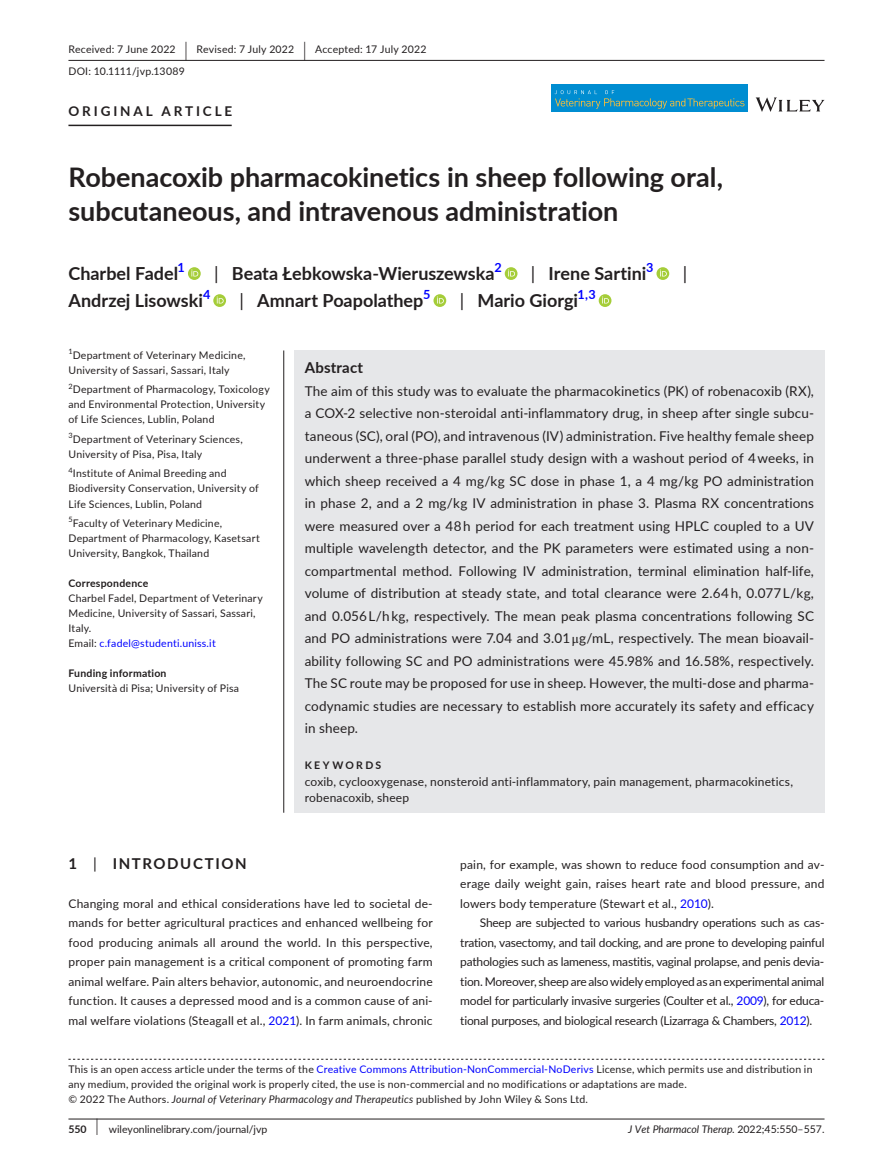
<style>
.page{position:relative;width:893px;height:1174px;background:#fff}
.page>*{position:absolute;margin:0;border:0;box-sizing:border-box;transform-origin:0 0}
.t1{font:700 27px/34.5px "Lato";color:#231f20}
.t2{font:700 18px "Lato";color:#231f20}
.t3{font:18px "Lato";color:#231f20}
.t4{font:700 15px "Lato";letter-spacing:.1em;color:#231f20}
.t5{font:700 15px "Lato";letter-spacing:.015em;color:#231f20}
.t6{font:13.5px/22.5px "Lato";letter-spacing:.01em;color:#231f20;text-align:justify}
.t7{font:700 13.5px "Lato";letter-spacing:.215em;color:#231f20}
.t8{font:700 12.6px "Lato";color:#00f}
.t9{font:12px/19.5px "Lato";letter-spacing:.01em;color:#231f20;text-align:justify}
.t10{font:10.5px/15px "Lato";letter-spacing:.02em;color:#231f20}
.t11{font:10.5px "Lato";color:#231f20}
.t12{font:italic 10.5px "Lato";color:#231f20}
.t13{font:700 10.5px "Lato";letter-spacing:.02em;color:#231f20}
.t14{font:700 10.5px "Lato";letter-spacing:.22em;color:#231f20}
.t15{font:7.35px "Lato";color:#231f20}
.s1{font-size:19.65px}
.s2{font-weight:400}
.s3{color:#00f}
.s4{font-family:"STIX"}
.s5{font-style:italic}
.s6{font-weight:700}
.s7{font-size:17.4px}
.s8{font-style:normal}
</style>
<div class="page">
<hr style="left:68px;top:1118px;width:756px;height:1px;background:#231f20">
<svg style="left:756px;top:97px;width:68px;height:15px"></svg>
<div style="left:552px;top:84px;width:196px;height:28px;background:#008dd1"></div>
<svg style="left:555px;top:90px;width:189px;height:19px"></svg>
<hr style="left:68px;top:60px;width:756px;height:1px;background:#231f20">
<hr style="left:68px;top:125px;width:164px;height:1px;background:#231f20">
<svg style="left:188px;top:267px;width:13px;height:13px"></svg>
<svg style="left:191px;top:269px;width:7px;height:7px"></svg>
<svg style="left:505px;top:267px;width:12px;height:13px"></svg>
<svg style="left:508px;top:269px;width:7px;height:7px"></svg>
<svg style="left:656px;top:267px;width:13px;height:13px"></svg>
<svg style="left:660px;top:269px;width:7px;height:7px"></svg>
<svg style="left:213px;top:294px;width:13px;height:13px"></svg>
<svg style="left:217px;top:296px;width:7px;height:7px"></svg>
<svg style="left:433px;top:294px;width:13px;height:13px"></svg>
<svg style="left:437px;top:296px;width:7px;height:7px"></svg>
<svg style="left:599px;top:294px;width:12px;height:13px"></svg>
<svg style="left:602px;top:296px;width:7px;height:7px"></svg>
<svg style="left:68px;top:1058px;width:756px;height:1px"></svg>
<div style="left:294px;top:350px;width:530px;height:462px;background:#e6e7e9"></div>
<hr style="left:283px;top:350px;width:1px;height:462px;background:#231f20">
<p class="t10" style="left:68px;top:38px;width:360px;line-height:21.8px">Received: 7 June 2022 <span class="s1">|</span> Revised: 7 July 2022 <span class="s1">|</span> Accepted: 17 July 2022<br>DOI: 10.1111/jvp.13089</p>
<p class="t7" style="left:68px;top:101px;width:165px">ORIGINAL ARTICLE</p>
<h1 class="t1" style="left:68px;top:159px;width:656px">Robenacoxib pharmacokinetics in sheep following oral, subcutaneous, and intravenous administration</h1>
<h2 class="t2" style="left:68px;top:260px;width:111px">Charbel Fadel</h2>
<p class="t8" style="left:178px;top:258px;width:9px">1</p>
<h2 class="t2" style="left:214px;top:260px;width:282px"><span class="s2">|</span> Beata Łebkowska-Wieruszewska</h2>
<p class="t8" style="left:494px;top:258px;width:9px">2</p>
<h2 class="t2" style="left:531px;top:260px;width:117px"><span class="s2">|</span> Irene Sartini</h2>
<p class="t8" style="left:646px;top:258px;width:9px">3</p>
<h2 class="t3" style="left:683px;top:260px;width:6px">|</h2>
<h2 class="t2" style="left:68px;top:287px;width:136px">Andrzej Lisowski</h2>
<p class="t8" style="left:203px;top:285px;width:9px">4</p>
<h2 class="t2" style="left:240px;top:287px;width:185px"><span class="s2">|</span> Amnart Poapolathep</h2>
<p class="t8" style="left:423px;top:285px;width:9px">5</p>
<h2 class="t2" style="left:460px;top:287px;width:120px"><span class="s2">|</span> Mario Giorgi</h2>
<p class="t8" style="left:578px;top:285px;width:20px">1,3</p>
<p class="t15" style="left:68px;top:346px;width:6px">1</p>
<p class="t10" style="left:68px;top:347px;width:179px;text-indent:4px">Department of Veterinary Medicine,<br>University of Sassari, Sassari, Italy</p>
<p class="t15" style="left:68px;top:381px;width:6px">2</p>
<p class="t10" style="left:68px;top:382px;width:203px;text-indent:4px">Department of Pharmacology, Toxicology and Environmental Protection, University of Life Sciences, Lublin, Poland</p>
<p class="t10" style="left:68px;top:431px;width:176px"><sup>3</sup>Department of Veterinary Sciences,<br>University of Pisa, Pisa, Italy</p>
<p class="t10" style="left:68px;top:466px;width:192px"><sup>4</sup>Institute of Animal Breeding and<br>Biodiversity Conservation, University of<br>Life Sciences, Lublin, Poland</p>
<p class="t10" style="left:68px;top:515px;width:193px"><sup>5</sup>Faculty of Veterinary Medicine,<br>Department of Pharmacology, Kasetsart<br>University, Bangkok, Thailand</p>
<p class="t13" style="left:68px;top:575px;width:81px">Correspondence</p>
<p class="t10" style="left:68px;top:590px;width:196px">Charbel Fadel, Department of Veterinary<br>Medicine, University of Sassari, Sassari,<br>Italy.<br>Email: <span class="s3">c.fadel@studenti.uniss.it</span></p>
<p class="t13" style="left:68px;top:665px;width:100px">Funding information</p>
<p class="t10" style="left:68px;top:680px;width:172px">Università di Pisa; University of Pisa</p>
<p class="t5" style="left:305px;top:356px;width:60px">Abstract</p>
<p class="t6" style="left:305px;top:379px;width:511px">The aim of this study was to evaluate the pharmacokinetics (PK) of robenacoxib (RX), a COX-2 selective non-steroidal anti-inflammatory drug, in sheep after single subcu&shy;taneous (SC), oral (PO), and intravenous (IV) administration. Five healthy female sheep underwent a three-phase parallel study design with a washout period of 4 weeks, in which sheep received a 4 mg/kg SC dose in phase 1, a 4 mg/kg PO administration in phase 2, and a 2 mg/kg IV administration in phase 3. Plasma RX concentrations were measured over a 48 h period for each treatment using HPLC coupled to a UV multiple wavelength detector, and the PK parameters were estimated using a non&shy;compartmental method. Following IV administration, terminal elimination half-life, volume of distribution at steady state, and total clearance were 2.64 h, 0.077 L/kg, and 0.056 L/h kg, respectively. The mean peak plasma concentrations following SC and PO administrations were 7.04 and 3.01 <span class="s4">μ</span>g/mL, respectively. The mean bioavail&shy;ability following SC and PO administrations were 45.98% and 16.58%, respectively.<br>The SC route may be proposed for use in sheep. However, the multi-dose and pharma&shy;codynamic studies are necessary to establish more accurately its safety and efficacy in sheep.</p>
<p class="t14" style="left:305px;top:757px;width:78px">KEYWORDS</p>
<p class="t9" style="left:305px;top:772px;width:490px;line-height:16.5px">coxib, cyclooxygenase, nonsteroid anti-inflammatory, pain management, pharmacokinetics, robenacoxib, sheep</p>
<p class="t4" style="left:68px;top:852px;width:180px">1 <span class="s2">|</span> INTRODUCTION</p>
<p class="t9" style="left:68px;top:893px;width:366px">Changing moral and ethical considerations have led to societal de&shy;mands for better agricultural practices and enhanced wellbeing for food producing animals all around the world. In this perspective, proper pain management is a critical component of promoting farm animal welfare. Pain alters behavior, autonomic, and neuroendocrine function. It causes a depressed mood and is a common cause of ani&shy;mal welfare violations (Steagall et al., <span class="s3">2021</span>). In farm animals, chronic</p>
<p class="t9" style="left:460px;top:854px;width:366px">pain, for example, was shown to reduce food consumption and av&shy;erage daily weight gain, raises heart rate and blood pressure, and lowers body temperature (Stewart et al., <span class="s3">2010</span>).</p>
<p class="t9" style="left:460px;top:912px;width:366px;text-indent:20px">Sheep are subjected to various husbandry operations such as cas&shy;tration, vasectomy, and tail docking, and are prone to developing painful pathologies such as lameness, mastitis, vaginal prolapse, and penis devia&shy;tion. Moreover, sheep are also widely employed as an experimental animal model for particularly invasive surgeries (Coulter et al., <span class="s3">2009</span>), for educa&shy;tional purposes, and biological research (Lizarraga &amp; Chambers, <span class="s3">2012</span>).</p>
<p class="t10" style="left:68px;top:1061px;width:746px">This is an open access article under the terms of the <span class="s3">Creative Commons Attribution-NonCommercial-NoDerivs</span> License, which permits use and distribution in any medium, provided the original work is properly cited, the use is non-commercial and no modifications or adaptations are made.<br>© 2022 The Authors. <span class="s5">Journal of Veterinary Pharmacology and Therapeutics</span> published by John Wiley &amp; Sons Ltd.</p>
<p class="t11" style="left:68px;top:1121px;width:200px"><span class="s6">550</span> <span class="s7">|</span> wileyonlinelibrary.com/journal/jvp</p>
<p class="t12" style="left:628px;top:1121px;width:198px">J Vet Pharmacol Therap. <span class="s8">2022;45:550–557.</span></p>
</div>
